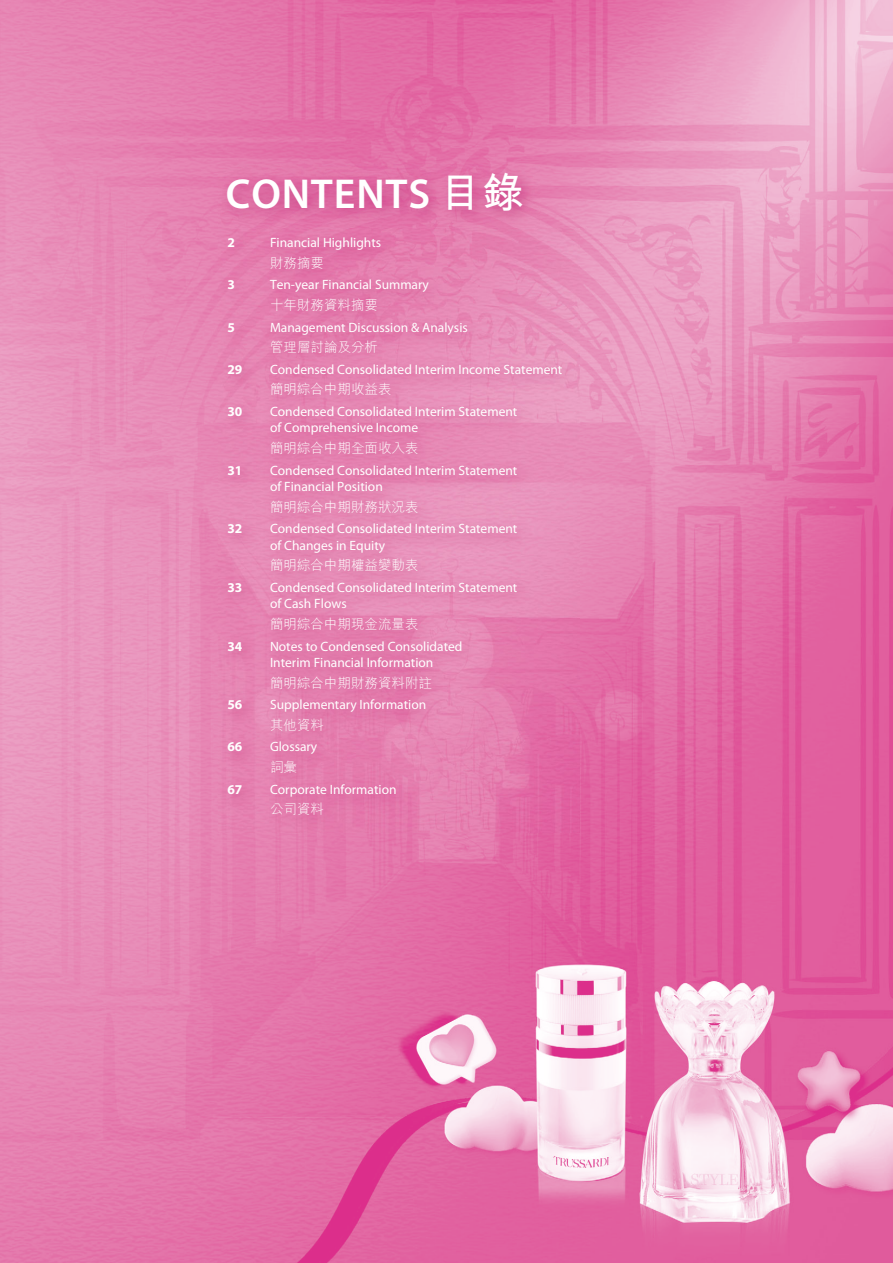
<style>
.page{position:relative;width:893px;height:1263px;background:#fff}
.page>*{position:absolute;margin:0;border:0;box-sizing:border-box;transform-origin:0 0}
.t1{font:600 42px "Myriad Pro";letter-spacing:.02em;color:#fff}
.t2{font:13.5px/16.5px "Myriad Pro";color:#fff}
.t3{font:13.5px "M Hei HK Light E Ten B5 H";color:#fff}
.t4{font:700 13.5px "Myriad Pro";color:#fff}
.s1{font-family:"M Hei HK Bold E Ten B5 H";font-weight:400}
</style>
<div class="page">
<img style="left:0;top:0;width:893px;height:1263px">
<img style="left:218px;top:164px;width:321px;height:64px">
<img style="left:219px;top:229px;width:360px;height:603px">
<h1 class="t1" style="left:226px;top:178px;width:300px">CONTENTS <span class="s1">目錄</span></h1>
<p class="t4" style="left:227px;top:238px;width:9px">2</p>
<p class="t2" style="left:270px;top:236px;width:113px">Financial Highlights</p>
<p class="t3" style="left:270px;top:258px;width:55px">財務摘要</p>
<p class="t4" style="left:227px;top:280px;width:9px">3</p>
<p class="t2" style="left:270px;top:278px;width:160px">Ten-year Financial Summary</p>
<p class="t3" style="left:270px;top:300px;width:109px">十年財務資料摘要</p>
<p class="t4" style="left:227px;top:322px;width:9px">5</p>
<p class="t2" style="left:270px;top:320px;width:199px">Management Discussion &amp; Analysis</p>
<p class="t3" style="left:270px;top:342px;width:109px">管理層討論及分析</p>
<p class="t4" style="left:227px;top:364px;width:16px">29</p>
<p class="t2" style="left:270px;top:362px;width:294px">Condensed Consolidated Interim Income Statement</p>
<p class="t3" style="left:270px;top:384px;width:123px">簡明綜合中期收益表</p>
<p class="t4" style="left:227px;top:406px;width:16px">30</p>
<p class="t2" style="left:270px;top:405px;width:249px">Condensed Consolidated Interim Statement of Comprehensive Income</p>
<p class="t3" style="left:270px;top:443px;width:150px">簡明綜合中期全面收入表</p>
<p class="t4" style="left:227px;top:465px;width:16px">31</p>
<p class="t2" style="left:270px;top:463px;width:249px">Condensed Consolidated Interim Statement of Financial Position</p>
<p class="t3" style="left:270px;top:502px;width:150px">簡明綜合中期財務狀況表</p>
<p class="t4" style="left:227px;top:524px;width:16px">32</p>
<p class="t2" style="left:270px;top:522px;width:249px">Condensed Consolidated Interim Statement of Changes in Equity</p>
<p class="t3" style="left:270px;top:560px;width:150px">簡明綜合中期權益變動表</p>
<p class="t4" style="left:227px;top:582px;width:16px">33</p>
<p class="t2" style="left:270px;top:580px;width:249px">Condensed Consolidated Interim Statement of Cash Flows</p>
<p class="t3" style="left:270px;top:619px;width:150px">簡明綜合中期現金流量表</p>
<p class="t4" style="left:227px;top:641px;width:16px">34</p>
<p class="t2" style="left:270px;top:639px;width:194px">Notes to Condensed Consolidated<br>Interim Financial Information</p>
<p class="t3" style="left:270px;top:677px;width:164px">簡明綜合中期財務資料附註</p>
<p class="t4" style="left:227px;top:700px;width:16px">56</p>
<p class="t2" style="left:270px;top:698px;width:158px">Supplementary Information</p>
<p class="t3" style="left:270px;top:720px;width:55px">其他資料</p>
<p class="t4" style="left:227px;top:742px;width:16px">66</p>
<p class="t2" style="left:270px;top:740px;width:49px">Glossary</p>
<p class="t3" style="left:270px;top:762px;width:28px">詞彙</p>
<p class="t4" style="left:227px;top:784px;width:16px">67</p>
<p class="t2" style="left:270px;top:782px;width:128px">Corporate Information</p>
<p class="t3" style="left:270px;top:804px;width:55px">公司資料</p>
</div>
